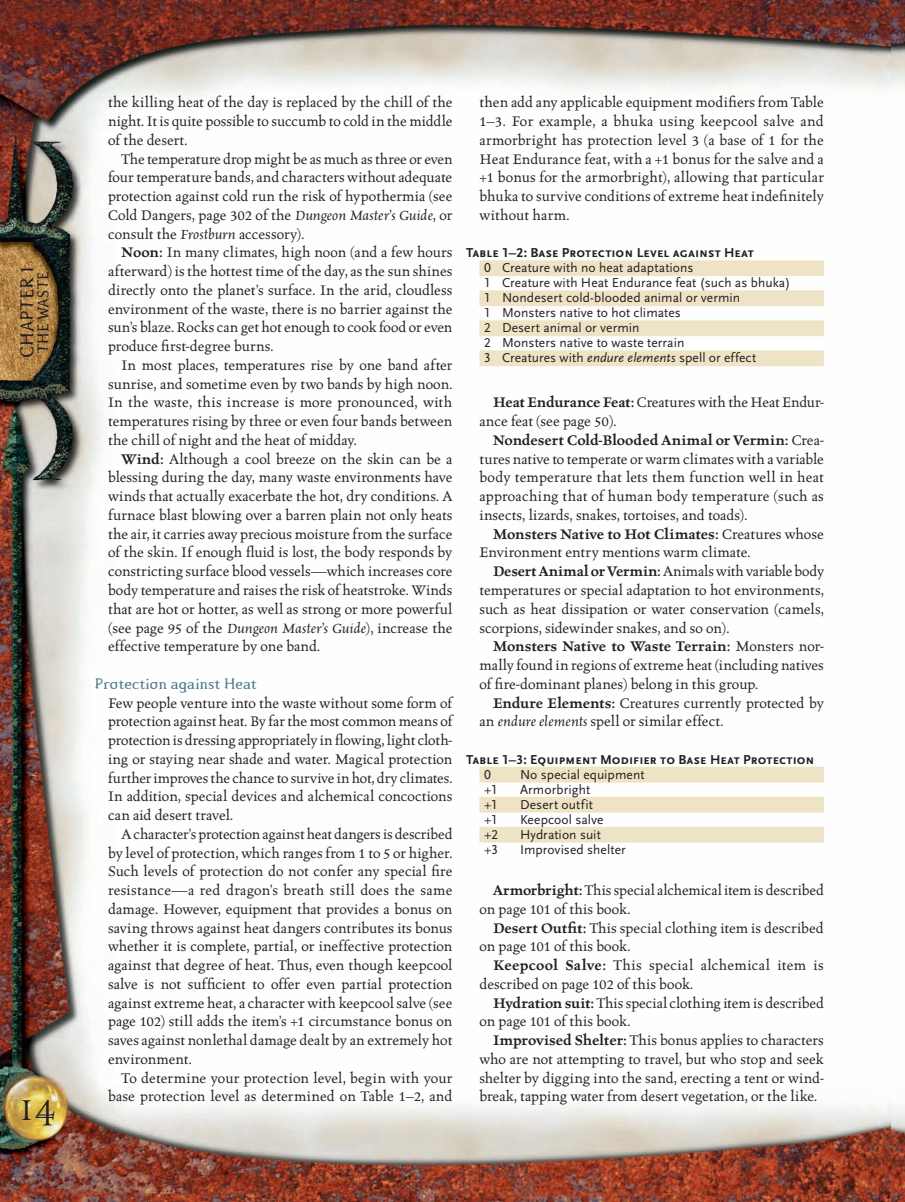
<style>
.page{position:relative;width:905px;height:1202px;background:#fff}
.page>*{position:absolute;margin:0;border:0;box-sizing:border-box;transform-origin:0 0}
.t1{font:33.75px "Alchemy Gold A24";color:#231f20}
.t2{font:18px "Pterra dactyl";letter-spacing:.015em;color:#231f20}
.t3{font:500 15.75px/18.8px "Celestia Antiqua";color:#231f20;text-align:justify}
.t4{font:15px "Pterra dactyl";letter-spacing:.02em;color:#231f20}
.t5{font:14.7px "Pterra dactyl";letter-spacing:.005em;color:#4b788b}
.t6{font:13.5px/15px "Scala Sans LF";letter-spacing:.005em;color:#231f20}
.t7{font:700 13.5px "Scala Sans Caps";color:#231f20}
.s1{font-style:italic}
.s2{font-weight:600}
</style>
<div class="page">
<img style="left:0;top:0;width:905px;height:1202px">
<div style="left:479px;top:260px;width:345px;height:16px;background:#efe3c5"></div>
<div style="left:479px;top:290px;width:345px;height:16px;background:#efe3c5"></div>
<div style="left:479px;top:320px;width:345px;height:16px;background:#efe3c5"></div>
<div style="left:479px;top:350px;width:345px;height:16px;background:#efe3c5"></div>
<div style="left:479px;top:767px;width:345px;height:15px;background:#efe3c5"></div>
<div style="left:479px;top:797px;width:345px;height:15px;background:#efe3c5"></div>
<div style="left:479px;top:827px;width:345px;height:15px;background:#efe3c5"></div>
<p class="t2" style="left:20px;top:358px;width:94px;rotate:-90deg">CHAPTER 1</p>
<p class="t4" style="left:38px;top:353px;width:83px;rotate:-90deg">THE WASTE</p>
<h1 class="t1" style="left:17px;top:1088px;width:40px">14</h1>
<p class="t3" style="left:108px;top:94px;width:346px">the killing heat of the day is replaced by the chill of the night. It is quite possible to succumb to cold in the middle of the desert.</p>
<p class="t3" style="left:108px;top:150px;width:346px;text-indent:14px">The temperature drop might be as much as three or even four temperature bands, and characters without adequate protection against cold run the risk of hypothermia (see Cold Dangers, page 302 of the <span class="s1">Dungeon Master’s Guide</span>, or consult the <span class="s1">Frostburn</span> accessory).</p>
<p class="t3" style="left:108px;top:244px;width:346px;text-indent:13px"><span class="s2">Noon:</span> In many climates, high noon (and a few hours afterward) is the hottest time of the day, as the sun shines directly onto the planet’s surface. In the arid, cloudless environment of the waste, there is no barrier against the sun’s blaze. Rocks can get hot enough to cook food or even produce first-degree burns.</p>
<p class="t3" style="left:108px;top:356px;width:346px;text-indent:13px">In most places, temperatures rise by one band after sunrise, and sometime even by two bands by high noon.<br>In the waste, this increase is more pronounced, with temperatures rising by three or even four bands between the chill of night and the heat of midday.</p>
<p class="t3" style="left:108px;top:450px;width:346px;text-indent:13px"><span class="s2">Wind:</span> Although a cool breeze on the skin can be a blessing during the day, many waste environments have winds that actually exacerbate the hot, dry conditions. A furnace blast blowing over a barren plain not only heats the air, it carries away precious moisture from the surface of the skin. If enough fluid is lost, the body responds by constricting surface blood vessels—which increases core body temperature and raises the risk of heatstroke. Winds that are hot or hotter, as well as strong or more powerful (see page 95 of the <span class="s1">Dungeon Master’s Guide</span>), increase the effective temperature by one band.</p>
<p class="t5" style="left:95px;top:678px;width:163px">Protection against Heat</p>
<p class="t3" style="left:108px;top:694px;width:346px">Few people venture into the waste without some form of protection against heat. By far the most common means of protection is dressing appropriately in flowing, light cloth&shy;ing or staying near shade and water. Magical protection further improves the chance to survive in hot, dry climates.<br>In addition, special devices and alchemical concoctions can aid desert travel.</p>
<p class="t3" style="left:108px;top:825px;width:346px;text-indent:13px">A character’s protection against heat dangers is described by level of protection, which ranges from 1 to 5 or higher.<br>Such levels of protection do not confer any special fire resistance—a red dragon’s breath still does the same damage. However, equipment that provides a bonus on saving throws against heat dangers contributes its bonus whether it is complete, partial, or ineffective protection against that degree of heat. Thus, even though keepcool salve is not sufficient to offer even partial protection against extreme heat, a character with keepcool salve (see page 102) still adds the item’s +1 circumstance bonus on saves against nonlethal damage dealt by an extremely hot environment.</p>
<p class="t3" style="left:108px;top:1069px;width:346px;text-align:right">To determine your protection level, begin with your base protection level as determined on Table 1–2, and</p>
<p class="t3" style="left:479px;top:94px;width:346px">then add any applicable equipment modifiers from Table 1–3. For example, a bhuka using keepcool salve and armorbright has protection level 3 (a base of 1 for the Heat Endurance feat, with a +1 bonus for the salve and a +1 bonus for the armorbright), allowing that particular bhuka to survive conditions of extreme heat indefinitely without harm.</p>
<p class="t7" style="left:466px;top:245px;width:289px">Table 1–2: Base Protection Level against Heat</p>
<p class="t6" style="left:484px;top:261px;width:308px">0 Creature with no heat adaptations<br>1 Creature with Heat Endurance feat (such as bhuka)<br>1 Nondesert cold-blooded animal or vermin<br>1 Monsters native to hot climates<br>2 Desert animal or vermin<br>2 Monsters native to waste terrain<br>3 Creatures with <span class="s1">endure elements</span> spell or effect</p>
<p class="t3" style="left:479px;top:394px;width:346px;text-indent:13px"><span class="s2">Heat Endurance Feat:</span> Creatures with the Heat Endur&shy;ance feat (see page 50).</p>
<p class="t3" style="left:479px;top:431px;width:346px;text-indent:13px"><span class="s2">Nondesert Cold-Blooded Animal or Vermin:</span> Crea&shy;tures native to temperate or warm climates with a variable body temperature that lets them function well in heat approaching that of human body temperature (such as insects, lizards, snakes, tortoises, and toads).</p>
<p class="t3" style="left:479px;top:525px;width:346px;text-indent:13px"><span class="s2">Monsters Native to Hot Climates:</span> Creatures whose<br>Environment entry mentions warm climate.</p>
<p class="t3" style="left:479px;top:562px;width:346px;text-indent:14px"><span class="s2">Desert Animal or Vermin:</span> Animals with variable body temperatures or special adaptation to hot environments, such as heat dissipation or water conservation (camels, scorpions, sidewinder snakes, and so on).</p>
<p class="t3" style="left:479px;top:637px;width:346px;text-indent:13px"><span class="s2">Monsters Native to Waste Terrain:</span> Monsters nor&shy;mally found in regions of extreme heat (including natives of fire-dominant planes) belong in this group.</p>
<p class="t3" style="left:479px;top:694px;width:346px;text-indent:13px"><span class="s2">Endure Elements:</span> Creatures currently protected by an <span class="s1">endure elements</span> spell or similar effect.</p>
<p class="t7" style="left:466px;top:751px;width:350px">Table 1–3: Equipment Modifier to Base Heat Protection</p>
<p class="t6" style="left:484px;top:768px;width:8px">0</p>
<p class="t6" style="left:520px;top:768px;width:126px">No special equipment</p>
<p class="t6" style="left:484px;top:783px;width:15px">+1</p>
<p class="t6" style="left:520px;top:783px;width:72px">Armorbright</p>
<p class="t6" style="left:484px;top:798px;width:15px">+1</p>
<p class="t6" style="left:520px;top:798px;width:74px">Desert outfit</p>
<p class="t6" style="left:484px;top:813px;width:15px">+1</p>
<p class="t6" style="left:520px;top:813px;width:85px">Keepcool salve</p>
<p class="t6" style="left:484px;top:828px;width:16px">+2</p>
<p class="t6" style="left:520px;top:828px;width:82px">Hydration suit</p>
<p class="t6" style="left:484px;top:843px;width:16px">+3</p>
<p class="t6" style="left:520px;top:843px;width:107px">Improvised shelter</p>
<p class="t3" style="left:479px;top:881px;width:346px;text-indent:13px"><span class="s2">Armorbright:</span> This special alchemical item is described on page 101 of this book.</p>
<p class="t3" style="left:479px;top:919px;width:346px;text-indent:13px"><span class="s2">Desert Outfit:</span> This special clothing item is described on page 101 of this book.</p>
<p class="t3" style="left:479px;top:956px;width:346px;text-indent:13px"><span class="s2">Keepcool Salve:</span> This special alchemical item is described on page 102 of this book.</p>
<p class="t3" style="left:479px;top:994px;width:346px;text-indent:14px"><span class="s2">Hydration suit:</span> This special clothing item is described on page 101 of this book.</p>
<p class="t3" style="left:479px;top:1031px;width:346px;text-indent:13px"><span class="s2">Improvised Shelter:</span> This bonus applies to characters who are not attempting to travel, but who stop and seek shelter by digging into the sand, erecting a tent or wind&shy;break, tapping water from desert vegetation, or the like.</p>
</div>
